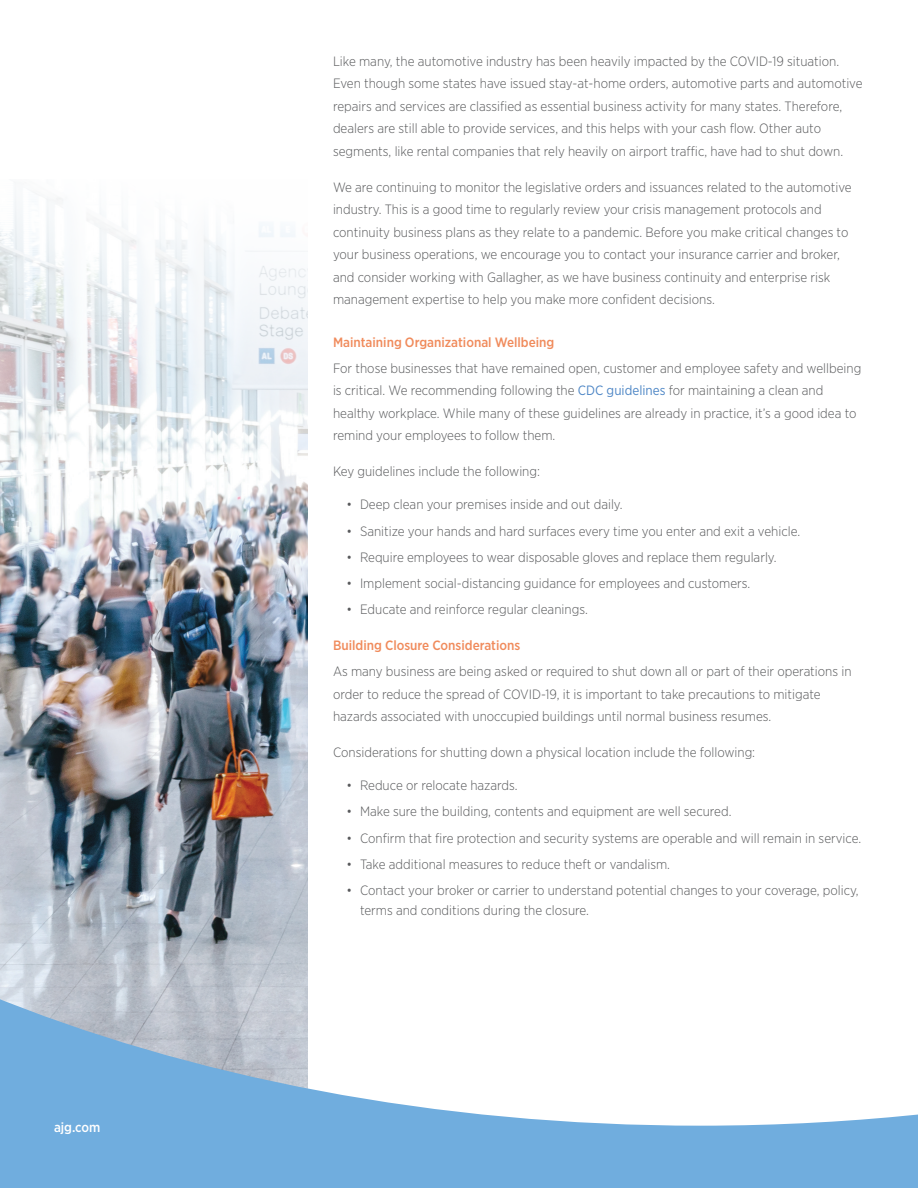
<style>
.page{position:relative;width:918px;height:1188px;background:#fff}
.page>*{position:absolute;margin:0;border:0;box-sizing:border-box;transform-origin:0 0}
.Body_Text{font:300 13.5px/22.5px "Gotham Narrow";color:#58595b}
.SubHeader1{font:500 13.5px "Gotham Narrow";color:#f08b5c}
.Disclaimer{font:500 13.5px "Gotham Narrow";color:#fff}
.s1{font-weight:400;color:#4f87c6}
</style>
<div class="page">
<img style="left:0;top:192px;width:308px;height:802px">
<svg style="left:0;top:994px;width:918px;height:194px"></svg>
<p class="Disclaimer" style="left:54px;top:1119px;width:48px">ajg.com</p>
<p class="Body_Text" style="left:333px;top:50px;width:531px">Like many, the automotive industry has been heavily impacted by the COVID-19 situation.<br>Even though some states have issued stay-at-home orders, automotive parts and automotive repairs and services are classified as essential business activity for many states. Therefore, dealers are still able to provide services, and this helps with your cash flow. Other auto segments, like rental companies that rely heavily on airport traffic, have had to shut down.</p>
<p class="Body_Text" style="left:333px;top:176px;width:520px">We are continuing to monitor the legislative orders and issuances related to the automotive industry. This is a good time to regularly review your crisis management protocols and continuity business plans as they relate to a pandemic. Before you make critical changes to your business operations, we encourage you to contact your insurance carrier and broker, and consider working with Gallagher, as we have business continuity and enterprise risk management expertise to help you make more confident decisions.</p>
<p class="SubHeader1" style="left:333px;top:334px;width:223px">Maintaining Organizational Wellbeing</p>
<p class="Body_Text" style="left:333px;top:357px;width:530px">For those businesses that have remained open, customer and employee safety and wellbeing is critical. We recommending following the <span class="s1">CDC guidelines</span> for maintaining a clean and healthy workplace. While many of these guidelines are already in practice, it’s a good idea to remind your employees to follow them.</p>
<p class="Body_Text" style="left:333px;top:460px;width:209px">Key guidelines include the following:</p>
<p class="Body_Text" style="left:346px;top:493px;width:278px">• Deep clean your premises inside and out daily.</p>
<p class="Body_Text" style="left:346px;top:519px;width:455px">• Sanitize your hands and hard surfaces every time you enter and exit a vehicle.</p>
<p class="Body_Text" style="left:346px;top:546px;width:432px">• Require employees to wear disposable gloves and replace them regularly.</p>
<p class="Body_Text" style="left:346px;top:572px;width:405px">• Implement social-distancing guidance for employees and customers.</p>
<p class="Body_Text" style="left:346px;top:598px;width:243px">• Educate and reinforce regular cleanings.</p>
<p class="SubHeader1" style="left:333px;top:637px;width:189px">Building Closure Considerations</p>
<p class="Body_Text" style="left:333px;top:660px;width:520px">As many business are being asked or required to shut down all or part of their operations in order to reduce the spread of COVID-19, it is important to take precautions to mitigate hazards associated with unoccupied buildings until normal business resumes.</p>
<p class="Body_Text" style="left:333px;top:741px;width:424px">Considerations for shutting down a physical location include the following:</p>
<p class="Body_Text" style="left:346px;top:774px;width:173px">• Reduce or relocate hazards.</p>
<p class="Body_Text" style="left:346px;top:800px;width:387px">• Make sure the building, contents and equipment are well secured.</p>
<p class="Body_Text" style="left:346px;top:826px;width:516px">• Confirm that fire protection and security systems are operable and will remain in service.</p>
<p class="Body_Text" style="left:346px;top:853px;width:325px">• Take additional measures to reduce theft or vandalism.</p>
<p class="Body_Text" style="left:360px;top:880px;width:500px;line-height:19.5px;text-indent:-14px">• Contact your broker or carrier to understand potential changes to your coverage, policy, terms and conditions during the closure.</p>
</div>
